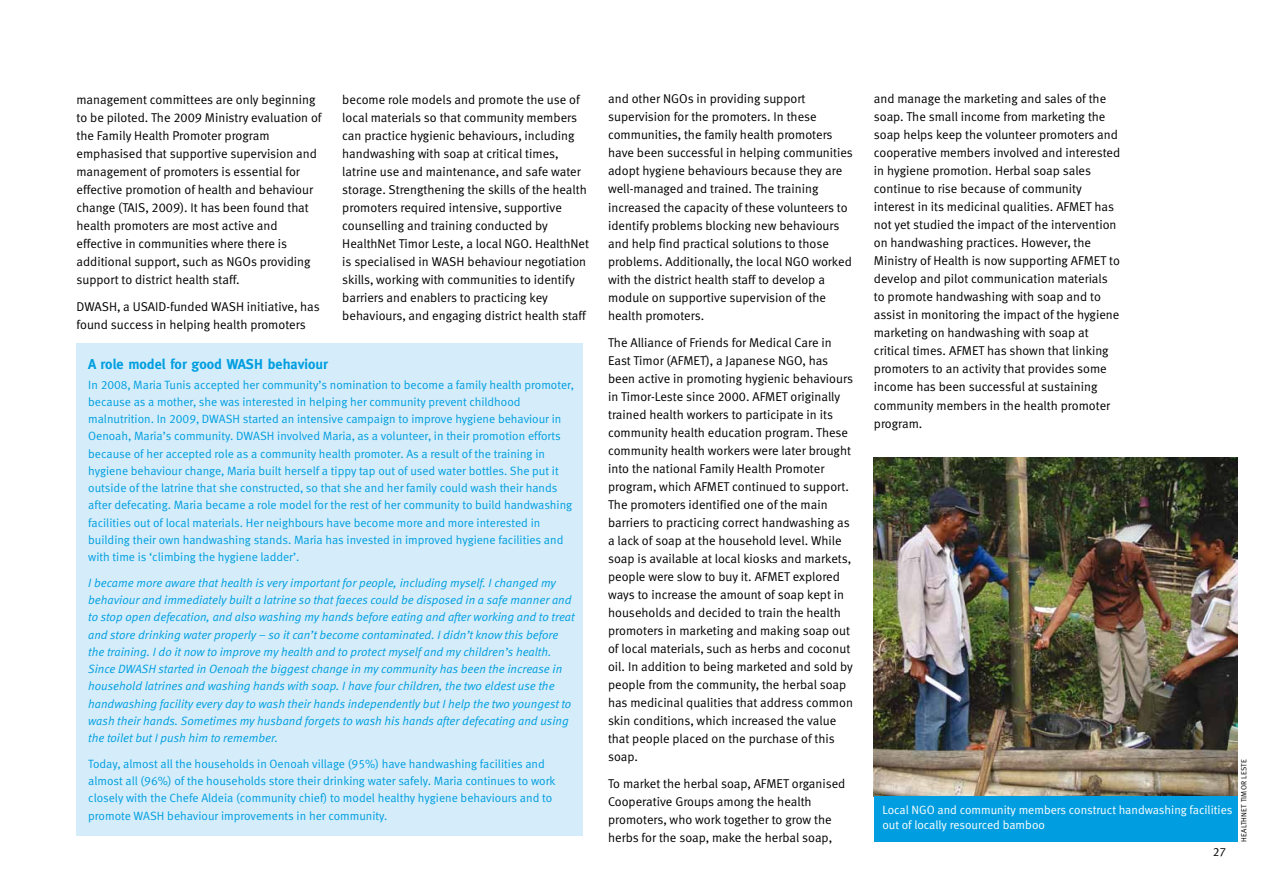
<style>
.page{position:relative;width:1263px;height:893px;background:#fff}
.page>*{position:absolute;margin:0;border:0;box-sizing:border-box;transform-origin:0 0}
.t1{font:700 14.25px "Meta";color:#009ee0}
.t2{font:12.75px/18px "Meta Normal CELF";color:#000}
.t3{font:12px/17.2px "Meta Normal CELF";color:#009ee0}
.t4{font:italic 12px/17.2px "Meta Normal CELF";color:#009ee0}
.t5{font:12px/15px "Meta Normal CELF";color:#fff}
.t6{font:12px "Meta Normal CELF";color:#000}
.t7{font:7.5px "Meta Normal CELF";color:#000}
</style>
<div class="page">
<div style="left:77px;top:343px;width:506px;height:493px;background:#d5edfa"></div>
<img style="left:874px;top:458px;width:363px;height:338px">
<div style="left:874px;top:796px;width:363px;height:45px;background:#009ee0"></div>
<p class="t2" style="left:342px;top:90px;width:248px">become role models and promote the use of local materials so that community members can practice hygienic behaviours, including handwashing with soap at critical times, latrine use and maintenance, and safe water storage. Strengthening the skills of the health promoters required intensive, supportive counselling and training conducted by HealthNet Timor Leste, a local NGO. HealthNet is specialised in WASH behaviour negotiation skills, working with communities to identify barriers and enablers to practicing key behaviours, and engaging district health staff</p>
<p class="t2" style="left:77px;top:90px;width:247px">management committees are only beginning to be piloted. The 2009 Ministry evaluation of the Family Health Promoter program emphasised that supportive supervision and management of promoters is essential for effective promotion of health and behaviour change (TAIS, 2009). It has been found that health promoters are most active and effective in communities where there is additional support, such as NGOs providing support to district health staff.</p>
<p class="t2" style="left:77px;top:297px;width:245px">DWASH, a USAID-funded WASH initiative, has found success in helping health promoters</p>
<p class="t1" style="left:88px;top:356px;width:241px">A role model for good WASH behaviour</p>
<p class="t3" style="left:88px;top:376px;width:487px">In 2008, Maria Tunis accepted her community’s nomination to become a family health promoter, because as a mother, she was interested in helping her community prevent childhood malnutrition. In 2009, DWASH started an intensive campaign to improve hygiene behaviour in Oenoah, Maria’s community. DWASH involved Maria, as a volunteer, in their promotion efforts because of her accepted role as a community health promoter. As a result of the training in hygiene behaviour change, Maria built herself a tippy tap out of used water bottles. She put it outside of the latrine that she constructed, so that she and her family could wash their hands after defecating. Maria became a role model for the rest of her community to build handwashing facilities out of local materials. Her neighbours have become more and more interested in building their own handwashing stands. Maria has invested in improved hygiene facilities and with time is ‘climbing the hygiene ladder’.</p>
<p class="t4" style="left:88px;top:574px;width:488px">I became more aware that health is very important for people, including myself. I changed my behaviour and immediately built a latrine so that faeces could be disposed in a safe manner and to stop open defecation, and also washing my hands before eating and after working and to treat and store drinking water properly – so it can’t become contaminated. I didn’t know this before the training. I do it now to improve my health and to protect myself and my children’s health.<br>Since DWASH started in Oenoah the biggest change in my community has been the increase in household latrines and washing hands with soap. I have four children, the two eldest use the handwashing facility every day to wash their hands independently but I help the two youngest to wash their hands. Sometimes my husband forgets to wash his hands after defecating and using the toilet but I push him to remember.</p>
<p class="t3" style="left:88px;top:755px;width:469px">Today, almost all the households in Oenoah village (95%) have handwashing facilities and almost all (96%) of the households store their drinking water safely. Maria continues to work closely with the Chefe Aldeia (community chief) to model healthy hygiene behaviours and to promote WASH behaviour improvements in her community.</p>
<p class="t2" style="left:608px;top:90px;width:246px">and other NGOs in providing support supervision for the promoters. In these communities, the family health promoters have been successful in helping communities adopt hygiene behaviours because they are well-managed and trained. The training increased the capacity of these volunteers to identify problems blocking new behaviours and help find practical solutions to those problems. Additionally, the local NGO worked with the district health staff to develop a module on supportive supervision of the health promoters.</p>
<p class="t2" style="left:608px;top:333px;width:246px">The Alliance of Friends for Medical Care in East Timor (AFMET), a Japanese NGO, has been active in promoting hygienic behaviours in Timor-Leste since 2000. AFMET originally trained health workers to participate in its community health education program. These community health workers were later brought into the national Family Health Promoter program, which AFMET continued to support.<br>The promoters identified one of the main barriers to practicing correct handwashing as a lack of soap at the household level. While soap is available at local kiosks and markets, people were slow to buy it. AFMET explored ways to increase the amount of soap kept in households and decided to train the health promoters in marketing and making soap out of local materials, such as herbs and coconut oil. In addition to being marketed and sold by people from the community, the herbal soap has medicinal qualities that address common skin conditions, which increased the value that people placed on the purchase of this soap.</p>
<p class="t2" style="left:608px;top:774px;width:239px">To market the herbal soap, AFMET organised Cooperative Groups among the health promoters, who work together to grow the herbs for the soap, make the herbal soap,</p>
<p class="t2" style="left:874px;top:90px;width:248px">and manage the marketing and sales of the soap. The small income from marketing the soap helps keep the volunteer promoters and cooperative members involved and interested in hygiene promotion. Herbal soap sales continue to rise because of community interest in its medicinal qualities. AFMET has not yet studied the impact of the intervention on handwashing practices. However, the Ministry of Health is now supporting AFMET to develop and pilot communication materials to promote handwashing with soap and to assist in monitoring the impact of the hygiene marketing on handwashing with soap at critical times. AFMET has shown that linking promoters to an activity that provides some income has been successful at sustaining community members in the health promoter program.</p>
<p class="t5" style="left:882px;top:803px;width:352px">Local NGO and community members construct handwashing facilities out of locally resourced bamboo</p>
<p class="t6" style="left:1213px;top:844px;width:15px">27</p>
<p class="t7" style="left:1239px;top:842px;width:83px;rotate:-90deg">HealthNet Timor Leste</p>
</div>
